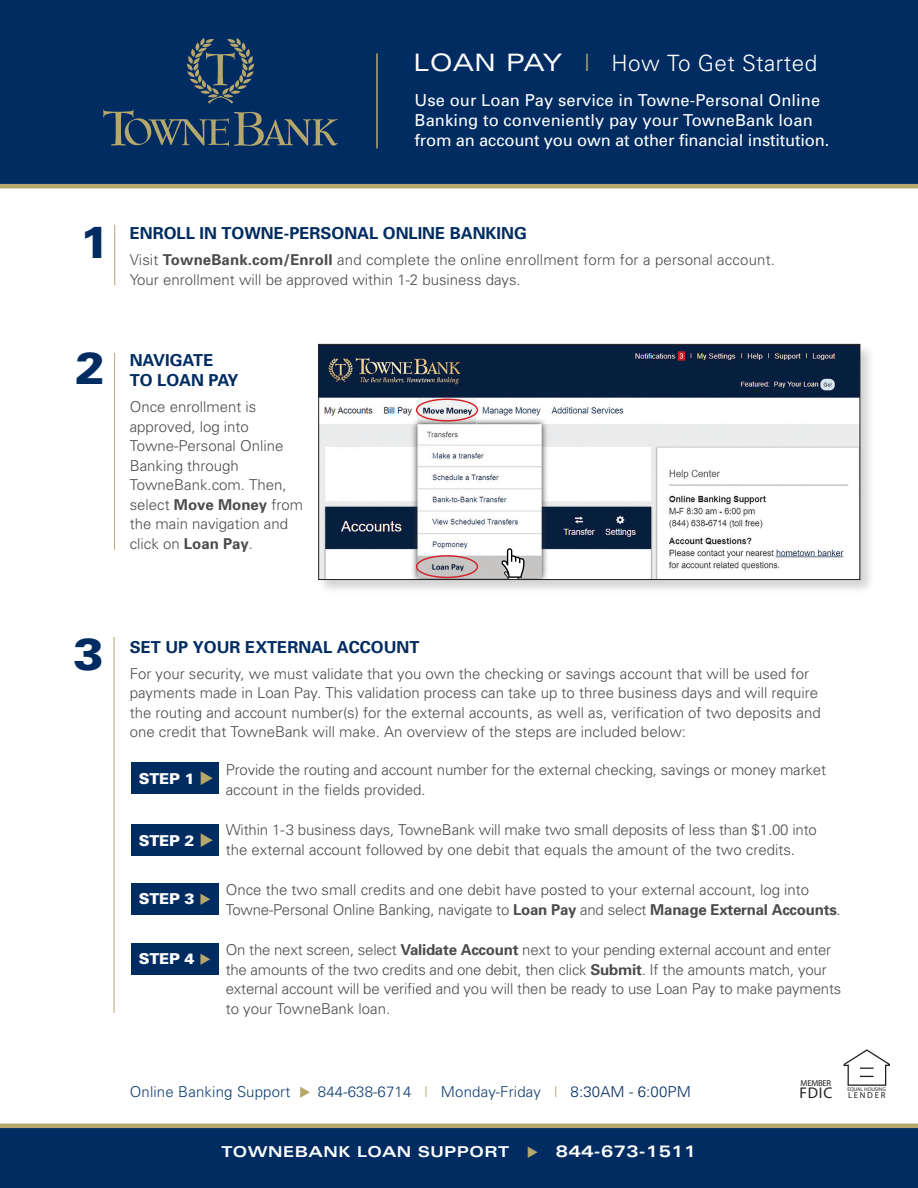
<style>
.page{position:relative;width:918px;height:1188px;background:#fff}
.page>*{position:absolute;margin:0;border:0;box-sizing:border-box;transform-origin:0 0}
.t1{font:900 45px "Univers";color:#002c62}
.t2{font:300 22.5px "Univers";letter-spacing:.02em;color:#fff}
.t3{font:16.5px/19.8px "Univers";letter-spacing:.005em;color:#fff}
.t4{font:700 16.5px/19.5px "Univers";color:#002c62}
.t5{font:15.6px "Myriad Pro";color:#231f20}
.t6{font:300 15px/19.5px "Univers";color:#4b4c4d}
.t7{font:300 15px "Univers";letter-spacing:.01em;color:#114073}
.t8{font:700 expanded 15px "Univers";letter-spacing:.03em;color:#fff}
.t9{font:900 15px "Univers";letter-spacing:-.01em;color:#fff}
.t10{font:8.7px "Myriad Pro";letter-spacing:.085em;color:#231f20}
.t11{font:5.4px "Myriad Pro";color:#231f20}
.s1{font-weight:400;font-stretch:expanded;font-size:24px}
.s2{font-size:24px;color:#b6a76c}
.s3{font-weight:700}
.s4{color:#b6a76c}
.s5{color:#002c62}
.s6{font-size:16.5px}
</style>
<div class="page">
<div style="left:131px;top:763px;width:88px;height:31px;background:#002c62"></div>
<div style="left:131px;top:824px;width:88px;height:31px;background:#002c62"></div>
<div style="left:131px;top:883px;width:88px;height:32px;background:#002c62"></div>
<div style="left:131px;top:944px;width:88px;height:31px;background:#002c62"></div>
<div style="left:0;top:0;width:918px;height:185px;background:#002c62"></div>
<hr style="left:0;top:184px;width:918px;height:4px;background:#b6a76c">
<svg style="left:103px;top:110px;width:235px;height:36px"></svg>
<svg style="left:187px;top:38px;width:67px;height:66px"></svg>
<svg style="left:843px;top:1049px;width:47px;height:37px"></svg>
<div style="left:317px;top:343px;width:558px;height:251px;background:#231f20;opacity:.2"></div>
<img style="left:320px;top:346px;width:538px;height:232px">
<div style="left:318px;top:344px;width:542px;height:236px;border:1px solid #231f20"></div>
<div style="left:416px;top:399px;width:62px;height:23px;border:1px solid #d1232a;border-radius:50%"></div>
<div style="left:416px;top:555px;width:62px;height:23px;border:1px solid #d1232a;border-radius:50%"></div>
<hr style="left:114px;top:637px;width:1px;height:376px;background:#b6a76c">
<svg style="left:501px;top:548px;width:23px;height:30px"></svg>
<div style="left:0;top:1127px;width:918px;height:61px;background:#002c62"></div>
<hr style="left:0;top:1124px;width:918px;height:4px;background:#b6a76c">
<hr style="left:114px;top:225px;width:1px;height:60px;background:#b6a76c">
<hr style="left:114px;top:353px;width:1px;height:197px;background:#b6a76c">
<hr style="left:376px;top:53px;width:2px;height:95px;background:#b6a76c">
<p class="t2" style="left:413px;top:49px;width:405px"><span class="s1">LOAN PAY</span> <span class="s2">|</span> How To Get Started</p>
<p class="t3" style="left:415px;top:90px;width:416px">Use our Loan Pay service in Towne-Personal Online<br>Banking to conveniently pay your TowneBank loan from an account you own at other financial institution.</p>
<p class="t1" style="left:80px;top:214px;width:32px">1</p>
<p class="t1" style="left:75px;top:340px;width:32px">2</p>
<p class="t4" style="left:130px;top:223px;width:399px">ENROLL IN TOWNE-PERSONAL ONLINE BANKING</p>
<p class="t6" style="left:130px;top:250px;width:647px">Visit <span class="s3">TowneBank.com/Enroll</span> and complete the online enrollment form for a personal account.<br>Your enrollment will be approved within 1-2 business days.</p>
<p class="t4" style="left:130px;top:350px;width:110px">NAVIGATE<br>TO LOAN PAY</p>
<p class="t6" style="left:130px;top:397px;width:175px">Once enrollment is approved, log into<br>Towne-Personal Online<br>Banking through<br>TowneBank.com. Then, select <span class="s3">Move Money</span> from the main navigation and click on <span class="s3">Loan Pay</span>.</p>
<p class="t1" style="left:74px;top:626px;width:32px">3</p>
<p class="t4" style="left:130px;top:636px;width:291px">SET UP YOUR EXTERNAL ACCOUNT</p>
<p class="t6" style="left:130px;top:663px;width:693px">For your security, we must validate that you own the checking or savings account that will be used for payments made in Loan Pay. This validation process can take up to three business days and will require the routing and account number(s) for the external accounts, as well as, verification of two deposits and one credit that TowneBank will make. An overview of the steps are included below:</p>
<p class="t9" style="left:139px;top:770px;width:77px">STEP 1 <span class="s4">◆</span></p>
<p class="t6" style="left:226px;top:760px;width:602px">Provide the routing and account number for the external checking, savings or money market account in the fields provided.</p>
<p class="t9" style="left:139px;top:831px;width:77px">STEP 2 <span class="s4">◆</span></p>
<p class="t6" style="left:226px;top:820px;width:593px">Within 1-3 business days, TowneBank will make two small deposits of less than $1.00 into the external account followed by one debit that equals the amount of the two credits.</p>
<p class="t9" style="left:139px;top:890px;width:74px">STEP 3 <span class="s4">◆</span></p>
<p class="t6" style="left:226px;top:880px;width:617px">Once the two small credits and one debit have posted to your external account, log into<br>Towne-Personal Online Banking, navigate to <span class="s3">Loan Pay</span> and select <span class="s3">Manage External Accounts</span>.</p>
<p class="t9" style="left:139px;top:950px;width:74px">STEP 4 <span class="s4">◆</span></p>
<p class="t6" style="left:226px;top:940px;width:617px">On the next screen, select <span class="s3">Validate Account</span> next to your pending external account and enter the amounts of the two credits and one debit, then click <span class="s3">Submit</span>. If the amounts match, your external account will be verified and you will then be ready to use Loan Pay to make payments to your TowneBank loan.</p>
<p class="t7" style="left:130px;top:1082px;width:563px">Online Banking Support <span class="s4">◆</span> 844-638-6714 <span class="s4">|</span> Monday-Friday <span class="s4">|</span> <span class="s5">8:30AM - 6:00PM</span></p>
<p class="t8" style="left:222px;top:1143px;width:476px">TOWNEBANK LOAN SUPPORT <span class="s4">◆</span> <span class="s6">844-673-1511</span></p>
<p class="t10" style="left:801px;top:1077px;width:32px">MEMBER</p>
<p class="t5" style="left:799px;top:1083px;width:34px">FDIC</p>
<p class="t11" style="left:848px;top:1086px;width:40px">EQUAL HOUSING</p>
<p class="t10" style="left:848px;top:1090px;width:39px">LENDER</p>
</div>
